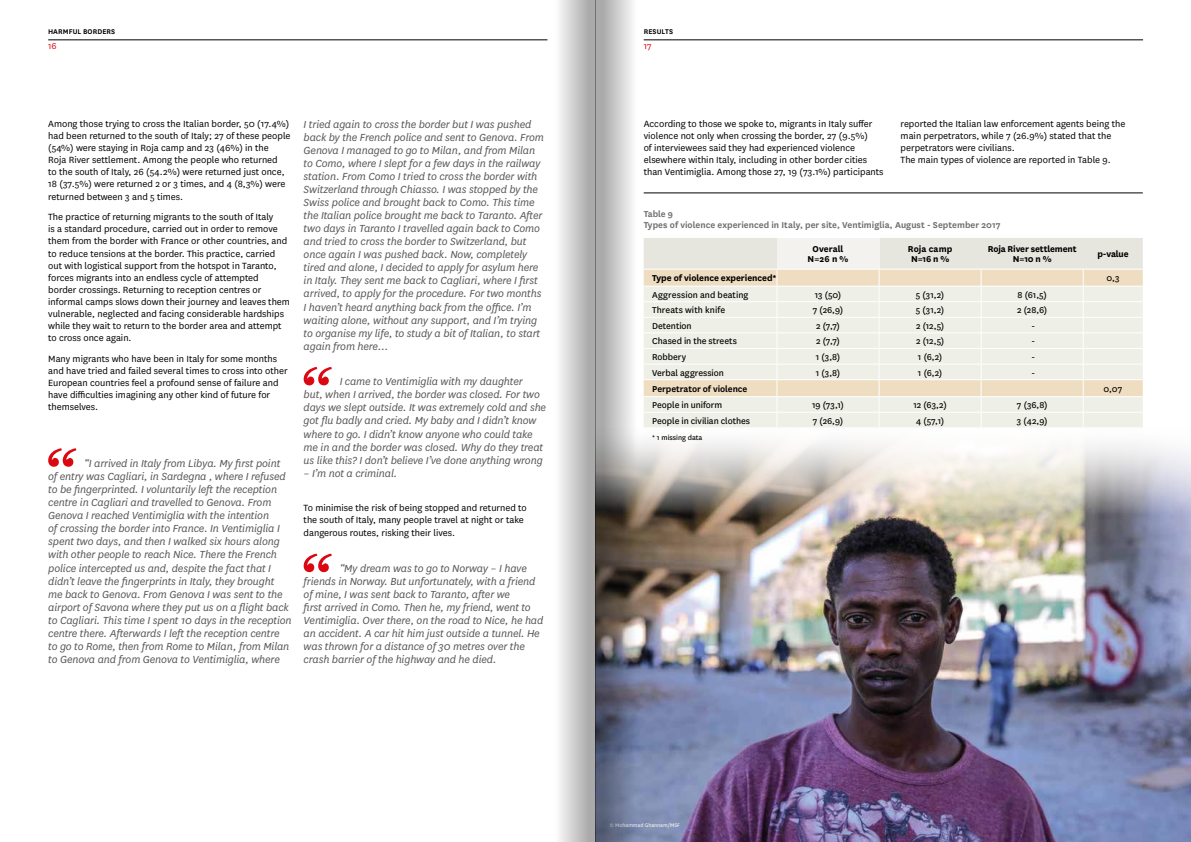
<style>
.page{position:relative;width:1191px;height:842px;background:#fff}
.page>*{position:absolute;margin:0;border:0;box-sizing:border-box;transform-origin:0 0}
.t1{font:italic 12px/13px "Medecins Sans";letter-spacing:-.01em;color:#575756}
.t2{font:10.5px/12.1px "Medecins Sans";color:#000}
.t3{font:10px "Medecins Sans Regolare";color:#000}
.t4{font:700 10px/10px "Medecins Sans";letter-spacing:-.005em;color:#000;text-align:center}
.t5{font:600 10px/11px "Medecins Sans";letter-spacing:.005em;color:#706f6f}
.t6{font:600 10px "Medecins Sans";letter-spacing:-.005em;color:#000}
.t7{font:10px "Medecins Sans";color:#db0812}
.t8{font:600 8px "Medecins Sans";letter-spacing:.01em;color:#000}
.t9{font:8px "Medecins Sans Regolare";color:#000}
.t10{font:6px "Medecins Sans";color:#fff}
</style>
<div class="page">
<hr style="left:48px;top:40px;width:499px;height:1px;background:#000">
<img style="left:638px;top:524px;width:553px;height:318px">
<img style="left:638px;top:403px;width:553px;height:121px">
<hr style="left:643px;top:40px;width:500px;height:1px;background:#000">
<svg style="left:48px;top:448px;width:28px;height:19px"></svg>
<svg style="left:304px;top:367px;width:28px;height:18px"></svg>
<svg style="left:304px;top:554px;width:28px;height:18px"></svg>
<div style="left:643px;top:428px;width:499px;height:18px;background:#fff"></div>
<hr style="left:643px;top:446px;width:134px;height:1px;background:#fff">
<hr style="left:777px;top:446px;width:102px;height:1px;background:#fff">
<hr style="left:879px;top:446px;width:102px;height:1px;background:#fff">
<hr style="left:981px;top:446px;width:102px;height:1px;background:#fff">
<hr style="left:1083px;top:446px;width:59px;height:1px;background:#fff">
<svg style="left:643px;top:238px;width:499px;height:190px;background:#eeebe0"></svg>
<hr style="left:643px;top:193px;width:499px;height:1px;background:#000">
<div style="left:553px;top:0;width:42px;height:842px;background:linear-gradient(to right,#fff,#a2a2a2)"></div>
<svg style="left:595px;top:0;width:43px;height:842px;background:#9a9a9e"></svg>
<p class="t8" style="left:48px;top:26px;width:69px">HARMFUL BORDERS</p>
<p class="t8" style="left:643px;top:26px;width:31px">RESULTS</p>
<p class="t7" style="left:48px;top:39px;width:10px">16</p>
<p class="t7" style="left:643px;top:39px;width:9px">17</p>
<p class="t2" style="left:48px;top:117px;width:244px">Among those trying to cross the Italian border, 50 (17.4%) had been returned to the south of Italy; 27 of these people (54%) were staying in Roja camp and 23 (46%) in the<br>Roja River settlement. Among the people who returned<br>to the south of Italy, 26 (54.2%) were returned just once, 18 (37.5%) were returned 2 or 3 times, and 4 (8,3%) were returned between 3 and 5 times.</p>
<p class="t2" style="left:48px;top:210px;width:243px">The practice of returning migrants to the south of Italy<br>is a standard procedure, carried out in order to remove them from the border with France or other countries, and to reduce tensions at the border. This practice, carried out with logistical support from the hotspot in Taranto, forces migrants into an endless cycle of attempted<br>border crossings. Returning to reception centres or informal camps slows down their journey and leaves them vulnerable, neglected and facing considerable hardships while they wait to return to the border area and attempt to cross once again.</p>
<p class="t2" style="left:48px;top:352px;width:241px">Many migrants who have been in Italy for some months and have tried and failed several times to cross into other European countries feel a profound sense of failure and have difficulties imagining any other kind of future for themselves.</p>
<p class="t1" style="left:48px;top:456px;width:245px;text-indent:36px">“I arrived in Italy from Libya. My first point of entry was Cagliari, in Sardegna , where I refused to be fingerprinted. I voluntarily left the reception centre in Cagliari and travelled to Genova. From Genova I reached Ventimiglia with the intention<br>of crossing the border into France. In Ventimiglia I spent two days, and then I walked six hours along with other people to reach Nice. There the French police intercepted us and, despite the fact that I didn’t leave the fingerprints in Italy, they brought me back to Genova. From Genova I was sent to the airport of Savona where they put us on a flight back to Cagliari. This time I spent 10 days in the reception centre there. Afterwards I left the reception centre to go to Rome, then from Rome to Milan, from Milan to Genova and from Genova to Ventimiglia, where</p>
<p class="t1" style="left:304px;top:118px;width:242px">I tried again to cross the border but I was pushed back by the French police and sent to Genova. From Genova I managed to go to Milan, and from Milan to Como, where I slept for a few days in the railway station. From Como I tried to cross the border with Switzerland through Chiasso. I was stopped by the Swiss police and brought back to Como. This time the Italian police brought me back to Taranto. After two days in Taranto I travelled again back to Como and tried to cross the border to Switzerland, but once again I was pushed back. Now, completely tired and alone, I decided to apply for asylum here in Italy. They sent me back to Cagliari, where I first arrived, to apply for the procedure. For two months I haven’t heard anything back from the office. I’m waiting alone, without any support, and I’m trying to organise my life, to study a bit of Italian, to start again from here…</p>
<p class="t1" style="left:304px;top:375px;width:244px;text-indent:36px">I came to Ventimiglia with my daughter<br>but, when I arrived, the border was closed. For two days we slept outside. It was extremely cold and she got flu badly and cried. My baby and I didn’t know where to go. I didn’t know anyone who could take me in and the border was closed. Why do they treat us like this? I don’t believe I’ve done anything wrong</p>
<p class="t1" style="left:304px;top:466px;width:95px">– I’m not a criminal.</p>
<p class="t2" style="left:304px;top:502px;width:225px">To minimise the risk of being stopped and returned to the south of Italy, many people travel at night or take</p>
<p class="t2" style="left:304px;top:527px;width:153px">dangerous routes, risking their lives.</p>
<p class="t1" style="left:304px;top:562px;width:241px;text-indent:36px">“My dream was to go to Norway – I have friends in Norway. But unfortunately, with a friend of mine, I was sent back to Taranto, after we<br>first arrived in Como. Then he, my friend, went to Ventimiglia. Over there, on the road to Nice, he had an accident. A car hit him just outside a tunnel. He was thrown for a distance of 30 metres over the crash barrier of the highway and he died.</p>
<p class="t2" style="left:643px;top:117px;width:241px">According to those we spoke to, migrants in Italy suffer violence not only when crossing the border, 27 (9.5%)<br>of interviewees said they had experienced violence elsewhere within Italy, including in other border cities than Ventimiglia. Among those 27, 19 (73.1%) participants</p>
<p class="t2" style="left:900px;top:117px;width:226px">reported the Italian law enforcement agents being the main perpetrators, while 7 (26.9%) stated that the perpetrators were civilians.<br>The main types of violence are reported in Table 9.</p>
<p class="t5" style="left:643px;top:208px;width:358px">Table 9<br>Types of violence experienced in Italy, per site, Ventimiglia, August - September 2017</p>
<p class="t4" style="left:807px;top:243px;width:42px">Overall<br>N=26 n %</p>
<p class="t4" style="left:908px;top:243px;width:46px">Roja camp<br>N=16 n %</p>
<p class="t4" style="left:988px;top:243px;width:90px">Roja River settlement<br>N=10 n %</p>
<p class="t4" style="left:1097px;top:248px;width:33px">p-value</p>
<p class="t4" style="left:652px;top:273px;width:126px">Type of violence experienced*</p>
<p class="t3" style="left:1106px;top:272px;width:15px">0,3</p>
<p class="t3" style="left:652px;top:288px;width:98px">Aggression and beating</p>
<p class="t3" style="left:814px;top:288px;width:28px">13 (50)</p>
<p class="t3" style="left:916px;top:288px;width:30px">5 (31,2)</p>
<p class="t3" style="left:1017px;top:288px;width:31px">8 (61,5)</p>
<p class="t3" style="left:652px;top:304px;width:74px">Threats with knife</p>
<p class="t3" style="left:813px;top:304px;width:32px">7 (26,9)</p>
<p class="t3" style="left:916px;top:304px;width:30px">5 (31,2)</p>
<p class="t3" style="left:1017px;top:304px;width:32px">2 (28,6)</p>
<p class="t3" style="left:652px;top:319px;width:41px">Detention</p>
<p class="t3" style="left:816px;top:319px;width:25px">2 (7,7)</p>
<p class="t3" style="left:916px;top:319px;width:30px">2 (12,5)</p>
<p class="t3" style="left:1031px;top:319px;width:5px">-</p>
<p class="t3" style="left:652px;top:335px;width:86px">Chased in the streets</p>
<p class="t3" style="left:816px;top:335px;width:25px">2 (7,7)</p>
<p class="t3" style="left:916px;top:335px;width:30px">2 (12,5)</p>
<p class="t3" style="left:1031px;top:335px;width:5px">-</p>
<p class="t3" style="left:652px;top:350px;width:35px">Robbery</p>
<p class="t3" style="left:816px;top:350px;width:26px">1 (3,8)</p>
<p class="t3" style="left:918px;top:350px;width:26px">1 (6,2)</p>
<p class="t3" style="left:1031px;top:350px;width:5px">-</p>
<p class="t3" style="left:652px;top:366px;width:73px">Verbal aggression</p>
<p class="t3" style="left:816px;top:366px;width:26px">1 (3,8)</p>
<p class="t3" style="left:918px;top:366px;width:26px">1 (6,2)</p>
<p class="t3" style="left:1031px;top:366px;width:5px">-</p>
<p class="t6" style="left:652px;top:382px;width:97px">Perpetrator of violence</p>
<p class="t3" style="left:1103px;top:382px;width:20px">0,07</p>
<p class="t3" style="left:652px;top:398px;width:71px">People in uniform</p>
<p class="t3" style="left:812px;top:398px;width:33px">19 (73,1)</p>
<p class="t3" style="left:913px;top:398px;width:35px">12 (63,2)</p>
<p class="t3" style="left:1017px;top:398px;width:32px">7 (36,8)</p>
<p class="t3" style="left:652px;top:414px;width:99px">People in civilian clothes</p>
<p class="t3" style="left:813px;top:414px;width:32px">7 (26,9)</p>
<p class="t3" style="left:916px;top:414px;width:29px">4 (57,1)</p>
<p class="t3" style="left:1017px;top:414px;width:32px">3 (42,9)</p>
<p class="t9" style="left:652px;top:432px;width:52px">* 1 missing data</p>
<p class="t10" style="left:609px;top:821px;width:72px">© Mohammad Ghannam/MSF</p>
</div>
